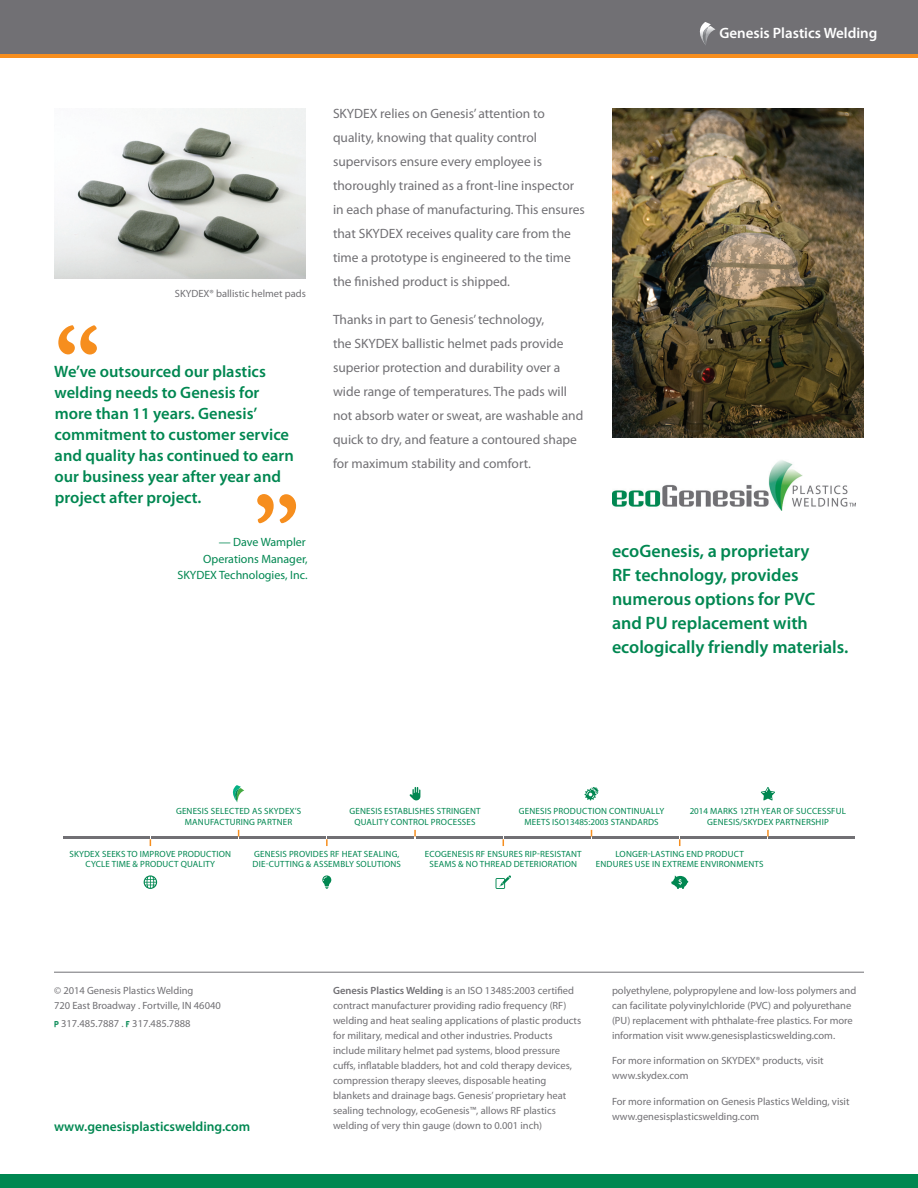
<style>
.page{position:relative;width:918px;height:1188px;background:#fff}
.page>*{position:absolute;margin:0;border:0;box-sizing:border-box;transform-origin:0 0}
.t1{font:700 93px "Garamond";color:#f68e1e}
.t2{font:600 18px/24px "Myriad Pro";color:#008751}
.t3{font:600 16.5px/21px "Myriad Pro";color:#008751}
.t4{font:600 15px "Myriad Pro";color:#fff}
.t5{font:13.5px/24px "Myriad Pro";color:#717074}
.t6{font:600 13.5px "Myriad Pro";color:#008751}
.t7{font:12px "Myriad Pro";color:#008751}
.t8{font:10.5px/15px "Myriad Pro";color:#717074}
.t9{font:9px/10.8px "Myriad Pro";letter-spacing:.02em;color:#008751;text-align:center}
.s1{font-family:"Blue Highway";font-weight:700;color:#008751}
.s2{font-weight:600}
</style>
<div class="page">
<div style="left:0;top:0;width:918px;height:54px;background:#717074"></div>
<svg style="left:699px;top:22px;width:17px;height:23px"></svg>
<hr style="left:54px;top:972px;width:810px;height:1px;background:#717074">
<div style="left:0;top:1174px;width:918px;height:14px;background:#008751"></div>
<hr style="left:63px;top:837px;width:86px;height:2px;background:#717074">
<hr style="left:151px;top:837px;width:87px;height:2px;background:#717074">
<hr style="left:239px;top:837px;width:87px;height:2px;background:#717074">
<hr style="left:328px;top:837px;width:86px;height:2px;background:#717074">
<hr style="left:416px;top:837px;width:86px;height:2px;background:#717074">
<hr style="left:504px;top:837px;width:86px;height:2px;background:#717074">
<hr style="left:592px;top:837px;width:87px;height:2px;background:#717074">
<hr style="left:680px;top:837px;width:87px;height:2px;background:#717074">
<hr style="left:769px;top:837px;width:86px;height:2px;background:#717074">
<svg style="left:326px;top:839px;width:2px;height:7px"></svg>
<svg style="left:414px;top:830px;width:2px;height:7px"></svg>
<svg style="left:767px;top:830px;width:2px;height:7px"></svg>
<svg style="left:232px;top:785px;width:12px;height:17px"></svg>
<svg style="left:671px;top:875px;width:17px;height:14px"></svg>
<svg style="left:496px;top:875px;width:15px;height:14px"></svg>
<svg style="left:322px;top:875px;width:10px;height:14px"></svg>
<svg style="left:761px;top:787px;width:14px;height:13px"></svg>
<svg style="left:144px;top:875px;width:13px;height:14px"></svg>
<svg style="left:410px;top:787px;width:10px;height:13px"></svg>
<svg style="left:585px;top:787px;width:14px;height:13px"></svg>
<hr style="left:0;top:54px;width:918px;height:3px;background:#f68e1e">
<img style="left:54px;top:108px;width:252px;height:171px">
<img style="left:612px;top:460px;width:243px;height:50px">
<img style="left:612px;top:108px;width:252px;height:330px">
<p class="t1" style="left:54px;top:292px;width:47px">“</p>
<p class="t8" style="left:175px;top:285px;width:133px">SKYDEX® ballistic helmet pads</p>
<p class="t3" style="left:54px;top:360px;width:241px">We’ve outsourced our plastics welding needs to Genesis for more than 11 years. Genesis’ commitment to customer service and quality has continued to earn our business year after year and project after project.</p>
<p class="t7" style="left:219px;top:535px;width:89px">— Dave Wampler</p>
<p class="t7" style="left:203px;top:551px;width:106px">Operations Manager,</p>
<p class="t7" style="left:178px;top:568px;width:131px">SKYDEX Technologies, Inc.</p>
<p class="t1" style="left:254px;top:461px;width:47px">”</p>
<p class="t5" style="left:333px;top:101px;width:253px">SKYDEX relies on Genesis’ attention to quality, knowing that quality control supervisors ensure every employee is thoroughly trained as a front-line inspector in each phase of manufacturing. This ensures that SKYDEX receives quality care from the time a prototype is engineered to the time the finished product is shipped.</p>
<p class="t5" style="left:333px;top:307px;width:252px">Thanks in part to Genesis’ technology,<br>the SKYDEX ballistic helmet pads provide superior protection and durability over a wide range of temperatures. The pads will not absorb water or sweat, are washable and quick to dry, and feature a contoured shape for maximum stability and comfort.</p>
<p class="t4" style="left:719px;top:24px;width:160px">Genesis Plastics Welding</p>
<p class="t2" style="left:612px;top:538px;width:238px">ecoGenesis, a proprietary<br>RF technology, provides numerous options for PVC and PU replacement with ecologically friendly materials.</p>
<p class="t9" style="left:176px;top:806px;width:127px">GENESIS SELECTED AS SKYDEX’S<br>MANUFACTURING PARTNER</p>
<p class="t9" style="left:70px;top:848px;width:163px">SKYDEX SEEKS TO IMPROVE PRODUCTION<br>CYCLE TIME &amp; PRODUCT QUALITY</p>
<p class="t9" style="left:253px;top:848px;width:150px;text-align:left">GENESIS PROVIDES RF HEAT SEALING,<br>DIE-CUTTING &amp; ASSEMBLY SOLUTIONS</p>
<p class="t9" style="left:425px;top:848px;width:158px">ECOGENESIS RF ENSURES RIP-RESISTANT<br>SEAMS &amp; NO THREAD DETERIORATION</p>
<p class="t9" style="left:596px;top:848px;width:169px">LONGER-LASTING END PRODUCT<br>ENDURES USE IN EXTREME ENVIRONMENTS</p>
<p class="t9" style="left:349px;top:806px;width:133px">GENESIS ESTABLISHES STRINGENT<br>QUALITY CONTROL PROCESSES</p>
<p class="t9" style="left:519px;top:806px;width:147px">GENESIS PRODUCTION CONTINUALLY<br>MEETS ISO13485:2003 STANDARDS</p>
<p class="t9" style="left:690px;top:806px;width:158px">2014 MARKS 12TH YEAR OF SUCCESSFUL<br>GENESIS/SKYDEX PARTNERSHIP</p>
<p class="t8" style="left:54px;top:982px;width:168px">© 2014 Genesis Plastics Welding<br>720 East Broadway . Fortville, IN 46040</p>
<p class="t8" style="left:54px;top:1015px;width:138px"><span class="s1">P</span> 317.485.7887 . <span class="s1">F</span> 317.485.7888</p>
<p class="t6" style="left:54px;top:1118px;width:198px">www.genesisplasticswelding.com</p>
<p class="t8" style="left:333px;top:982px;width:250px"><span class="s2">Genesis Plastics Welding</span> is an ISO 13485:2003 certified contract manufacturer providing radio frequency (RF) welding and heat sealing applications of plastic products for military, medical and other industries. Products include military helmet pad systems, blood pressure cuffs, inflatable bladders, hot and cold therapy devices, compression therapy sleeves, disposable heating blankets and drainage bags. Genesis’ proprietary heat sealing technology, ecoGenesis™, allows RF plastics welding of very thin gauge (down to 0.001 inch)</p>
<p class="t8" style="left:612px;top:982px;width:246px">polyethylene, polypropylene and low-loss polymers and can facilitate polyvinylchloride (PVC) and polyurethane (PU) replacement with phthalate-free plastics. For more information visit www.genesisplasticswelding.com.</p>
<p class="t8" style="left:612px;top:1053px;width:213px">For more information on SKYDEX® products, visit www.skydex.com</p>
<p class="t8" style="left:612px;top:1094px;width:239px">For more information on Genesis Plastics Welding, visit www.genesisplasticswelding.com</p>
</div>
